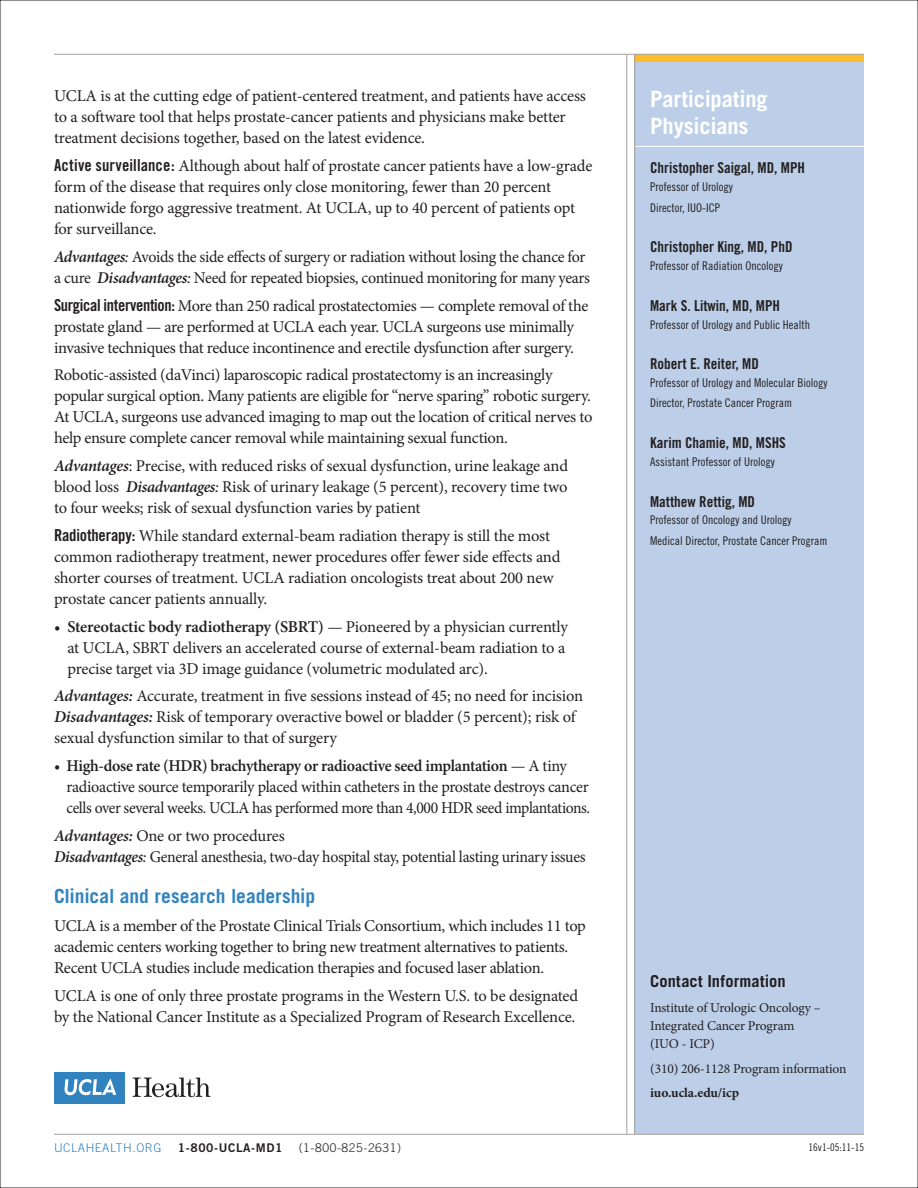
<style>
.page{position:relative;width:918px;height:1188px;background:#fff}
.page>*{position:absolute;margin:0;border:0;box-sizing:border-box;transform-origin:0 0}
.Sidebar_head{font:700 22.5px/27px "Trade Gothic";letter-spacing:-.005em;color:#fff}
.Blue_Subhead{font:700 19.5px "Trade Gothic";letter-spacing:-.005em;color:#3183bf}
.Body_copy{font:16.5px/21px "Minion Pro";letter-spacing:-.02em;color:#231f20}
.t1{font:700 16.5px "Trade Gothic";letter-spacing:.01em;color:#231f20}
.Faculty_Name{font:15px "Trade Gothic Bold Cond Twenty";color:#231f20}
.Sidebar_Copy{font:13.5px/18px "Minion Pro";letter-spacing:-.01em;color:#231f20}
.Sidebar_Copy-2{font:700 13.5px "Minion Pro";letter-spacing:-.005em;color:#231f20}
.Faculty_details{font:12px "Trade Gothic Cond Eighteen";color:#231f20}
.t2{font:300 12px "Trade Gothic";letter-spacing:.05em;color:#231f20}
.t3{font:300 12px "Trade Gothic";letter-spacing:.05em;color:#3183bf}
.t4{font:12px "Trade Gothic Bold Two";letter-spacing:.05em;color:#231f20}
.t5{font:10.5px "Trade Gothic Cond Eighteen";color:#231f20}
.s1{font-family:"Trade Gothic Bold Cond Twenty"}
.s2{font-weight:600;font-style:italic}
.s3{font-weight:500;font-style:italic}
.s4{font-weight:600}
</style>
<div class="page">
<div style="left:54px;top:1072px;width:71px;height:32px;background:#3183bf"></div>
<svg style="left:65px;top:1079px;width:51px;height:16px"></svg>
<svg style="left:133px;top:1078px;width:77px;height:19px"></svg>
<div style="left:634px;top:54px;width:230px;height:1080px;background:#bdcfe8"></div>
<hr style="left:633px;top:146px;width:233px;height:1px;background:#fff">
<div style="left:634px;top:54px;width:230px;height:8px;background:#fdbb2e"></div>
<hr style="left:54px;top:1134px;width:810px;height:1px;background:#a2a19e">
<hr style="left:627px;top:54px;width:1px;height:1080px;background:#a2a19e">
<hr style="left:54px;top:54px;width:810px;height:1px;background:#a2a19e">
<hr style="left:634px;top:54px;width:1px;height:1080px;background:#a2a19e">
<p class="Body_copy" style="left:54px;top:86px;width:533px">UCLA is at the cutting edge of patient-centered treatment, and patients have access to a software tool that helps prostate-cancer patients and physicians make better treatment decisions together, based on the latest evidence.</p>
<p class="Body_copy" style="left:54px;top:155px;width:540px"><span class="s1">Active surveillance:</span> Although about half of prostate cancer patients have a low-grade form of the disease that requires only close monitoring, fewer than 20 percent nationwide forgo aggressive treatment. At UCLA, up to 40 percent of patients opt for surveillance.</p>
<p class="Body_copy" style="left:54px;top:246px;width:537px"><span class="s2">Advantages</span><span class="s3">:</span> Avoids the side effects of surgery or radiation without losing the chance for a cure <span class="s2">Disadvantages</span><span class="s3">:</span> Need for repeated biopsies, continued monitoring for many years</p>
<p class="Body_copy" style="left:54px;top:295px;width:536px"><span class="s1">Surgical intervention:</span> More than 250 radical prostatectomies — complete removal of the prostate gland — are performed at UCLA each year. UCLA surgeons use minimally invasive techniques that reduce incontinence and erectile dysfunction after surgery.</p>
<p class="Body_copy" style="left:54px;top:365px;width:540px">Robotic-assisted (daVinci) laparoscopic radical prostatectomy is an increasingly popular surgical option. Many patients are eligible for “nerve sparing” robotic surgery.<br>At UCLA, surgeons use advanced imaging to map out the location of critical nerves to help ensure complete cancer removal while maintaining sexual function.</p>
<p class="Body_copy" style="left:54px;top:455px;width:516px;text-align:justify"><span class="s2">Advantages</span>: Precise, with reduced risks of sexual dysfunction, urine leakage and blood loss <span class="s2">Disadvantages</span><span class="s3">:</span> Risk of urinary leakage (5 percent), recovery time two to four weeks; risk of sexual dysfunction varies by patient</p>
<p class="Body_copy" style="left:54px;top:525px;width:508px"><span class="s1">Radiotherapy:</span> While standard external-beam radiation therapy is still the most common radiotherapy treatment, newer procedures offer fewer side effects and shorter courses of treatment. UCLA radiation oncologists treat about 200 new prostate cancer patients annually.</p>
<p class="Body_copy" style="left:67px;top:616px;width:502px;text-indent:-13px">• <span class="s4">Stereotactic body radiotherapy (SBRT)</span> — Pioneered by a physician currently at UCLA, SBRT delivers an accelerated course of external-beam radiation to a precise target via 3D image guidance (volumetric modulated arc).</p>
<p class="Body_copy" style="left:54px;top:686px;width:531px"><span class="s2">Advantages:</span> Accurate, treatment in five sessions instead of 45; no need for incision<br><span class="s2">Disadvantages:</span> Risk of temporary overactive bowel or bladder (5 percent); risk of sexual dysfunction similar to that of surgery</p>
<p class="Body_copy" style="left:67px;top:755px;width:525px;text-indent:-13px">• <span class="s4">High-dose rate (HDR) brachytherapy or radioactive seed implantation</span> — A tiny radioactive source temporarily placed within catheters in the prostate destroys cancer cells over several weeks. UCLA has performed more than 4,000 HDR seed implantations.</p>
<p class="Body_copy" style="left:54px;top:825px;width:533px"><span class="s2">Advantages:</span> One or two procedures<br><span class="s2">Disadvantages</span><span class="s3">:</span> General anesthesia, two-day hospital stay, potential lasting urinary issues</p>
<p class="Blue_Subhead" style="left:54px;top:884px;width:263px">Clinical and research leadership</p>
<p class="Body_copy" style="left:54px;top:915px;width:533px">UCLA is a member of the Prostate Clinical Trials Consortium, which includes 11 top academic centers working together to bring new treatment alternatives to patients.<br>Recent UCLA studies include medication therapies and focused laser ablation.</p>
<p class="Body_copy" style="left:54px;top:985px;width:526px">UCLA is one of only three prostate programs in the Western U.S. to be designated by the National Cancer Institute as a Specialized Program of Research Excellence.</p>
<p class="t3" style="left:54px;top:1140px;width:109px">UCLAHEALTH.ORG</p>
<p class="t4" style="left:178px;top:1140px;width:106px">1-800-UCLA-MD1</p>
<p class="t2" style="left:299px;top:1140px;width:104px">(1-800-825-2631)</p>
<p class="Sidebar_head" style="left:650px;top:85px;width:119px">Participating<br>Physicians</p>
<p class="Faculty_Name" style="left:650px;top:159px;width:156px">Christopher Saigal, MD, MPH</p>
<p class="Faculty_details" style="left:650px;top:180px;width:84px">Professor of Urology</p>
<p class="Faculty_details" style="left:650px;top:200px;width:71px">Director, IUO-ICP</p>
<p class="Faculty_Name" style="left:650px;top:238px;width:144px">Christopher King, MD, PhD</p>
<p class="Faculty_details" style="left:650px;top:259px;width:134px">Professor of Radiation Oncology</p>
<p class="Faculty_Name" style="left:650px;top:296px;width:131px">Mark S. Litwin, MD, MPH</p>
<p class="Faculty_details" style="left:650px;top:317px;width:161px">Professor of Urology and Public Health</p>
<p class="Faculty_Name" style="left:650px;top:355px;width:110px">Robert E. Reiter, MD</p>
<p class="Faculty_details" style="left:650px;top:376px;width:179px">Professor of Urology and Molecular Biology</p>
<p class="Faculty_details" style="left:650px;top:396px;width:143px">Director, Prostate Cancer Program</p>
<p class="Faculty_Name" style="left:650px;top:434px;width:137px">Karim Chamie, MD, MSHS</p>
<p class="Faculty_details" style="left:650px;top:455px;width:126px">Assistant Professor of Urology</p>
<p class="Faculty_Name" style="left:650px;top:492px;width:106px">Matthew Rettig, MD</p>
<p class="Faculty_details" style="left:650px;top:513px;width:143px">Professor of Oncology and Urology</p>
<p class="Faculty_details" style="left:650px;top:533px;width:179px">Medical Director, Prostate Cancer Program</p>
<p class="t1" style="left:650px;top:971px;width:137px">Contact Information</p>
<p class="Sidebar_Copy" style="left:650px;top:999px;width:172px">Institute of Urologic Oncology –<br>Integrated Cancer Program (IUO - ICP)</p>
<p class="Sidebar_Copy" style="left:650px;top:1059px;width:198px">(310) 206-1128 Program information</p>
<p class="Sidebar_Copy-2" style="left:650px;top:1084px;width:90px">iuo.ucla.edu/icp</p>
<p class="t5" style="left:809px;top:1141px;width:57px">16v1-05:11-15</p>
</div>
